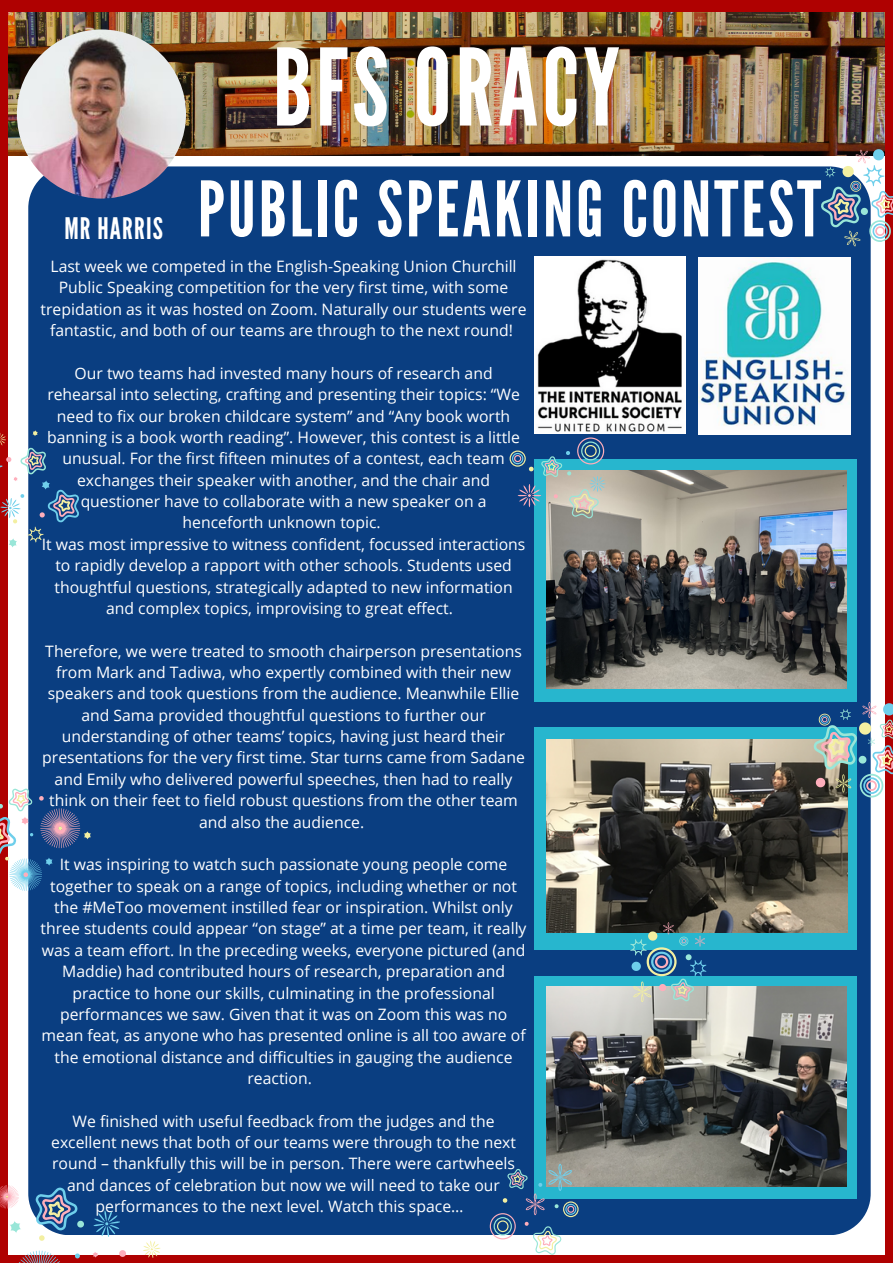
<style>
.page{position:relative;width:893px;height:1264px;background:#fff}
.page>*{position:absolute;margin:0;border:0;box-sizing:border-box;transform-origin:0 0}
.t1{font:106.35px "League Gothic";letter-spacing:.04em;color:#fff}
.t2{font:76.2px "League Gothic";letter-spacing:.04em;color:#fff}
.t3{font:29.7px "League Gothic";letter-spacing:.04em;color:#fff}
.t4{font:15.75px/21.3px "Open Sans";color:#fff;text-align:center}
</style>
<div class="page">
<div style="left:0;top:0;width:892px;height:1262px;background:#af0101"></div>
<div style="left:8px;top:12px;width:876px;height:1242px;background:#fff"></div>
<img style="left:8px;top:12px;width:876px;height:143px">
<div style="left:28px;top:166px;width:842px;height:1069px;background:#0a3e81"></div>
<img style="left:534px;top:257px;width:151px;height:176px">
<img style="left:698px;top:258px;width:152px;height:176px">
<div style="left:534px;top:459px;width:323px;height:243px;background:#27b6ce"></div>
<img style="left:546px;top:471px;width:300px;height:218px">
<div style="left:534px;top:726px;width:323px;height:223px;background:#27b6ce"></div>
<img style="left:546px;top:739px;width:301px;height:193px">
<div style="left:534px;top:976px;width:323px;height:223px;background:#27b6ce"></div>
<img style="left:546px;top:986px;width:300px;height:200px">
<img style="left:17px;top:29px;width:169px;height:169px;border-radius:50%">
<img style="left:812px;top:702px;width:80px;height:95px">
<svg style="left:0;top:426px;width:87px;height:123px"></svg>
<svg style="left:509px;top:437px;width:100px;height:81px;background:#6088a1"></svg>
<svg style="left:0;top:782px;width:93px;height:114px"></svg>
<svg style="left:489px;top:1163px;width:89px;height:91px"></svg>
<svg style="left:0;top:1183px;width:130px;height:79px"></svg>
<svg style="left:137px;top:1234px;width:30px;height:24px"></svg>
<svg style="left:630px;top:922px;width:76px;height:80px"></svg>
<img style="left:815px;top:147px;width:77px;height:102px">
<p class="t1" style="left:273px;top:26px;width:348px">BFS ORACY</p>
<p class="t2" style="left:198px;top:165px;width:624px">PUBLIC SPEAKING CONTEST</p>
<p class="t4" style="left:41px;top:255px;width:487px">Last week we competed in the English-Speaking Union Churchill Public Speaking competition for the very first time, with some trepidation as it was hosted on Zoom. Naturally our students were fantastic, and both of our teams are through to the next round!</p>
<p class="t4" style="left:47px;top:362px;width:474px">Our two teams had invested many hours of research and rehearsal into selecting, crafting and presenting their topics: “We need to fix our broken childcare system” and “Any book worth banning is a book worth reading”. However, this contest is a little unusual. For the first fifteen minutes of a contest, each team exchanges their speaker with another, and the chair and questioner have to collaborate with a new speaker on a henceforth unknown topic.</p>
<p class="t4" style="left:42px;top:533px;width:485px">It was most impressive to witness confident, focussed interactions to rapidly develop a rapport with other schools. Students used thoughtful questions, strategically adapted to new information and complex topics, improvising to great effect.</p>
<p class="t4" style="left:42px;top:640px;width:484px">Therefore, we were treated to smooth chairperson presentations from Mark and Tadiwa, who expertly combined with their new speakers and took questions from the audience. Meanwhile Ellie and Sama provided thoughtful questions to further our understanding of other teams’ topics, having just heard their presentations for the very first time. Star turns came from Sadane and Emily who delivered powerful speeches, then had to really think on their feet to field robust questions from the other team and also the audience.</p>
<p class="t4" style="left:41px;top:853px;width:487px">It was inspiring to watch such passionate young people come together to speak on a range of topics, including whether or not the #MeToo movement instilled fear or inspiration. Whilst only three students could appear “on stage” at a time per team, it really was a team effort. In the preceding weeks, everyone pictured (and Maddie) had contributed hours of research, preparation and practice to hone our skills, culminating in the professional performances we saw. Given that it was on Zoom this was no mean feat, as anyone who has presented online is all too aware of the emotional distance and difficulties in gauging the audience reaction.</p>
<p class="t4" style="left:51px;top:1109px;width:466px">We finished with useful feedback from the judges and the excellent news that both of our teams were through to the next round – thankfully this will be in person. There were cartwheels and dances of celebration but now we will need to take our performances to the next level. Watch this space…</p>
<p class="t3" style="left:64px;top:211px;width:100px">MR HARRIS</p>
</div>
